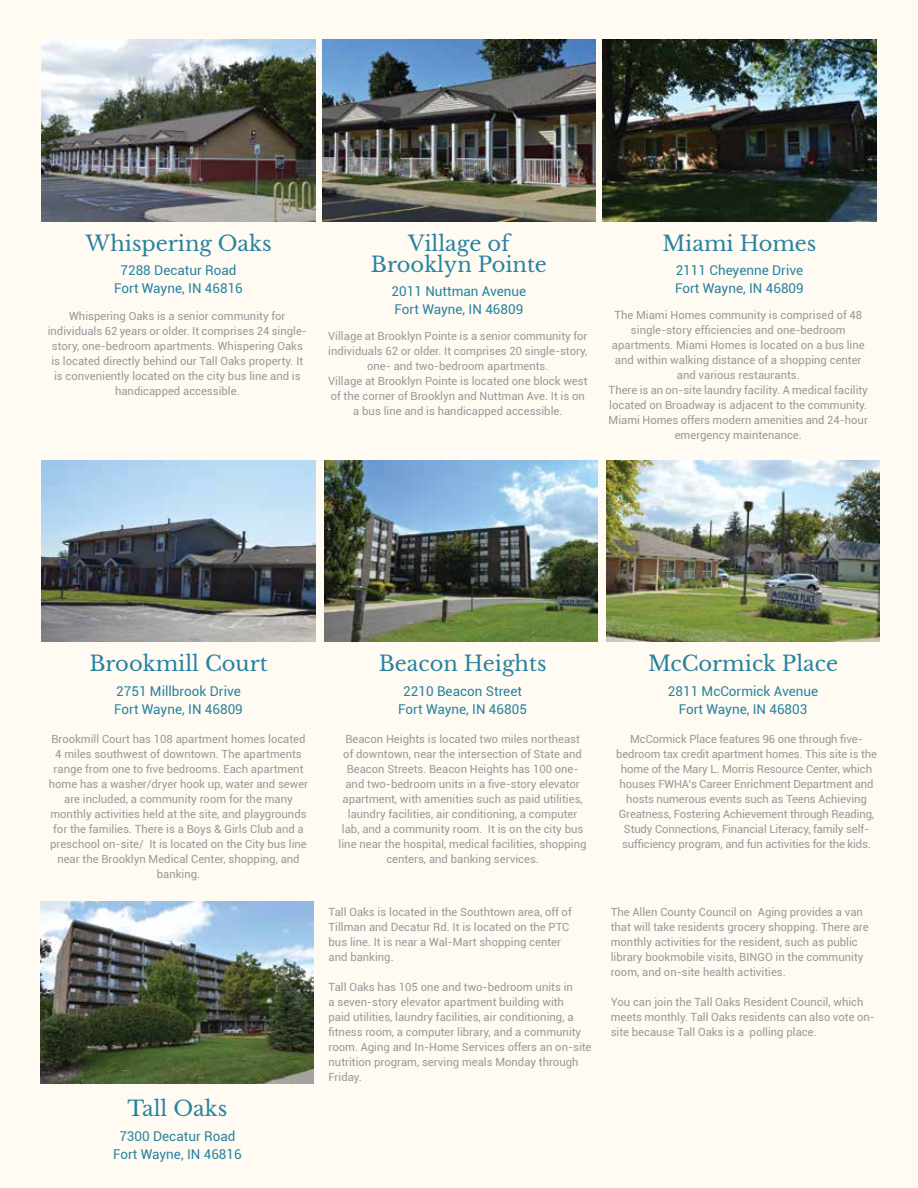
<style>
.page{position:relative;width:918px;height:1188px;background:#fffbf2}
.page>*{position:absolute;margin:0;border:0;box-sizing:border-box;transform-origin:0 0}
.t1{font:21px/21px "Libre Baskerville";color:#2883a1;text-align:center}
.t2{font:13.5px/18px "Roboto";color:#2883a1;text-align:center}
.t3{font:11.25px/15px "Roboto";color:#979a9c;text-align:center}
</style>
<div class="page">
<img style="left:42px;top:40px;width:273px;height:181px">
<img style="left:325px;top:460px;width:273px;height:182px">
<img style="left:322px;top:40px;width:274px;height:181px">
<img style="left:41px;top:901px;width:273px;height:182px">
<img style="left:607px;top:460px;width:273px;height:182px">
<img style="left:603px;top:40px;width:273px;height:181px">
<img style="left:42px;top:460px;width:273px;height:182px">
<h1 class="t1" style="left:85px;top:233px;width:188px">Whispering Oaks</h1>
<p class="t2" style="left:114px;top:261px;width:130px">7288 Decatur Road<br>Fort Wayne, IN 46816</p>
<p class="t3" style="left:48px;top:309px;width:261px">Whispering Oaks is a senior community for individuals 62 years or older. It comprises 24 single&shy;story, one-bedroom apartments. Whispering Oaks is located directly behind our Tall Oaks property. It is conveniently located on the city bus line and is handicapped accessible.</p>
<h1 class="t1" style="left:371px;top:233px;width:178px">Village of<br>Brooklyn Pointe</h1>
<p class="t2" style="left:392px;top:282px;width:136px;text-align:left">2011 Nuttman Avenue<br>Fort Wayne, IN 46809</p>
<p class="t3" style="left:328px;top:328px;width:261px">Village at Brooklyn Pointe is a senior community for individuals 62 or older. It comprises 20 single-story, one- and two-bedroom apartments.<br>Village at Brooklyn Pointe is located one block west of the corner of Brooklyn and Nuttman Ave. It is on a bus line and is handicapped accessible.</p>
<h1 class="t1" style="left:662px;top:233px;width:156px">Miami Homes</h1>
<p class="t2" style="left:675px;top:261px;width:130px;text-align:left">2111 Cheyenne Drive<br>Fort Wayne, IN 46809</p>
<p class="t3" style="left:609px;top:307px;width:261px">The Miami Homes community is comprised of 48 single-story efficiencies and one-bedroom apartments. Miami Homes is located on a bus line and within walking distance of a shopping center and various restaurants.<br>There is an on-site laundry facility. A medical facility located on Broadway is adjacent to the community.<br>Miami Homes offers modern amenities and 24-hour emergency maintenance.</p>
<h1 class="t1" style="left:89px;top:653px;width:180px">Brookmill Court</h1>
<p class="t2" style="left:114px;top:682px;width:130px;text-align:left">2751 Millbrook Drive<br>Fort Wayne, IN 46809</p>
<h1 class="t1" style="left:379px;top:653px;width:169px">Beacon Heights</h1>
<p class="t2" style="left:398px;top:682px;width:130px">2210 Beacon Street<br>Fort Wayne, IN 46805</p>
<h1 class="t1" style="left:648px;top:653px;width:192px">McCormick Place</h1>
<p class="t2" style="left:668px;top:682px;width:152px">2811 McCormick Avenue<br>Fort Wayne, IN 46803</p>
<p class="t3" style="left:49px;top:731px;width:261px">Brookmill Court has 108 apartment homes located 4 miles southwest of downtown. The apartments range from one to five bedrooms. Each apartment home has a washer/dryer hook up, water and sewer are included, a community room for the many monthly activities held at the site, and playgrounds for the families. There is a Boys &amp; Girls Club and a preschool on-site/ It is located on the City bus line near the Brooklyn Medical Center, shopping, and banking.</p>
<p class="t3" style="left:339px;top:731px;width:249px">Beacon Heights is located two miles northeast<br>of downtown, near the intersection of State and Beacon Streets. Beacon Heights has 100 one&shy;and two-bedroom units in a five-story elevator apartment, with amenities such as paid utilities, laundry facilities, air conditioning, a computer lab, and a community room. It is on the city bus line near the hospital, medical facilities, shopping centers, and banking services.</p>
<p class="t3" style="left:616px;top:731px;width:262px">McCormick Place features 96 one through five&shy;bedroom tax credit apartment homes. This site is the home of the Mary L. Morris Resource Center, which houses FWHA’s Career Enrichment Department and hosts numerous events such as Teens Achieving Greatness, Fostering Achievement through Reading, Study Connections, Financial Literacy, family self&shy;sufficiency program, and fun activities for the kids.</p>
<h1 class="t1" style="left:127px;top:1098px;width:101px">Tall Oaks</h1>
<p class="t2" style="left:113px;top:1126px;width:130px">7300 Decatur Road<br>Fort Wayne, IN 46816</p>
<p class="t3" style="left:329px;top:904px;width:245px;text-align:left">Tall Oaks is located in the Southtown area, off of Tillman and Decatur Rd. It is located on the PTC bus line. It is near a Wal-Mart shopping center and banking.</p>
<p class="t3" style="left:329px;top:979px;width:264px;text-align:left">Tall Oaks has 105 one and two-bedroom units in<br>a seven-story elevator apartment building with<br>paid utilities, laundry facilities, air conditioning, a fitness room, a computer library, and a community room. Aging and In-Home Services offers an on-site nutrition program, serving meals Monday through Friday.</p>
<p class="t3" style="left:611px;top:904px;width:259px;text-align:left">The Allen County Council on Aging provides a van that will take residents grocery shopping. There are monthly activities for the resident, such as public library bookmobile visits, BINGO in the community room, and on-site health activities.</p>
<p class="t3" style="left:611px;top:994px;width:266px;text-align:left">You can join the Tall Oaks Resident Council, which meets monthly. Tall Oaks residents can also vote on&shy;site because Tall Oaks is a polling place.</p>
</div>
